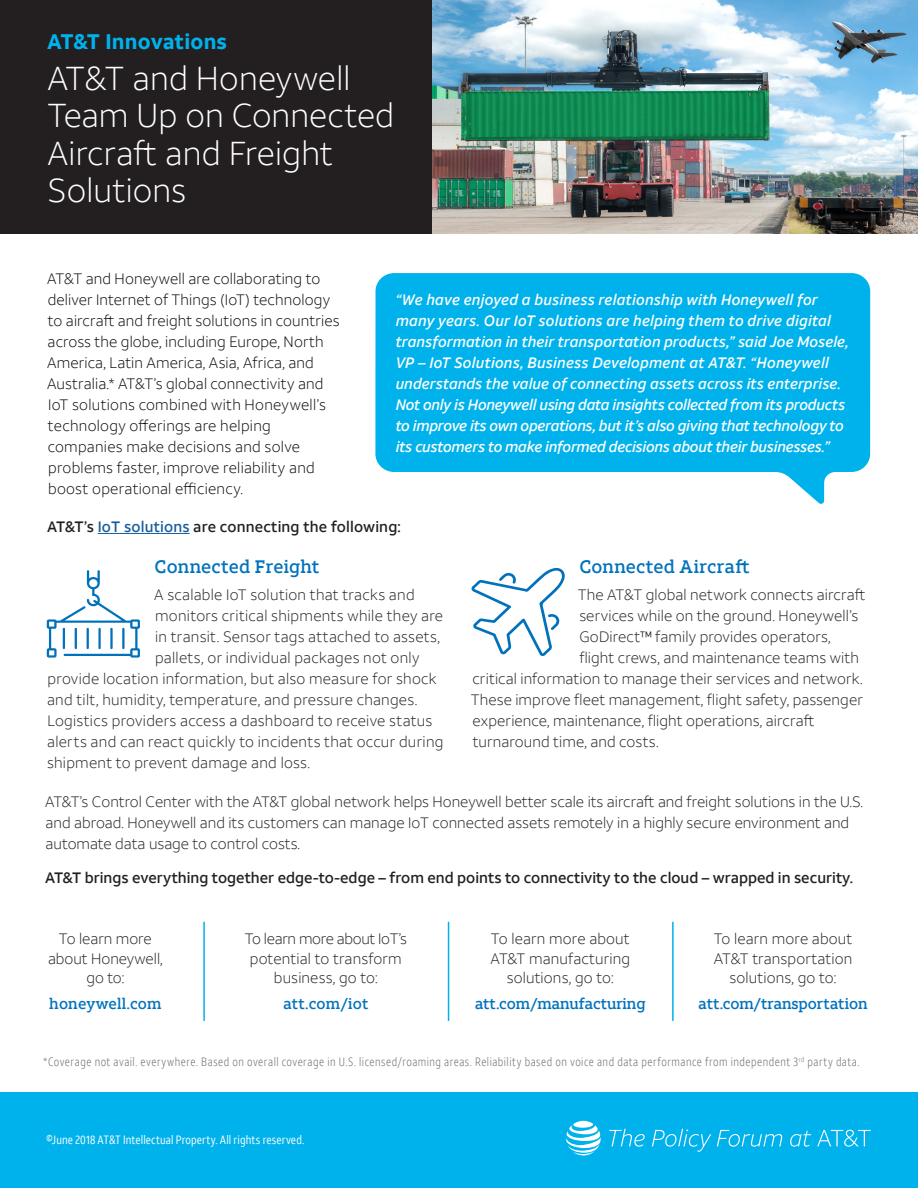
<style>
.page{position:relative;width:918px;height:1188px;background:#fff}
.page>*{position:absolute;margin:0;border:0;box-sizing:border-box;transform-origin:0 0}
.t1{font:300 33px/37.5px "ATT Aleck Sans";letter-spacing:.005em;color:#fff}
.t2{font:700 21px "ATT Aleck Sans";letter-spacing:.01em;color:#00b2ec}
.Body{font:500 18px "ATT Aleck Slab";letter-spacing:.01em;color:#0072bc}
.Body-2{font:300 15px/19.5px "ATT Aleck Sans";letter-spacing:.01em;color:#231f20;text-align:center}
.t3{font:italic 500 15px/21px "ATT Aleck Sans";color:#fff}
.Body-3{font:300 15px/21px "ATT Aleck Sans";letter-spacing:.01em;color:#0a0604}
.Body-4{font:500 15px "ATT Aleck Sans";color:#231f20}
.Body-5{font:500 15px "ATT Aleck Slab";letter-spacing:-.01em;color:#0072bc}
.Body-6{font:500 15px "ATT Aleck Slab";letter-spacing:.01em;color:#0072bc}
.Body-7{font:300 12px "ATT Aleck Cd";letter-spacing:.04em;color:#6c6d70}
.t4{font:12px "ATT Aleck Cd";letter-spacing:.005em;color:#fff}
.s1{color:#175d9e}
</style>
<div class="page">
<img style="left:432px;top:0;width:486px;height:233px">
<div style="left:0;top:1093px;width:918px;height:95px;background:#00b2ec"></div>
<div style="left:0;top:0;width:432px;height:233px;background:#231f20"></div>
<svg style="left:566px;top:1121px;width:35px;height:34px"></svg>
<svg style="left:817px;top:1130px;width:54px;height:17px"></svg>
<svg style="left:609px;top:1129px;width:202px;height:23px"></svg>
<hr style="left:98px;top:533px;width:92px;height:1px;background:#175d9e">
<svg style="left:375px;top:273px;width:495px;height:231px;background:#22bcee"></svg>
<svg style="left:471px;top:568px;width:94px;height:89px"></svg>
<svg style="left:47px;top:570px;width:93px;height:88px"></svg>
<hr style="left:203px;top:922px;width:2px;height:99px;background:#00b2ec">
<hr style="left:448px;top:922px;width:1px;height:99px;background:#00b2ec">
<hr style="left:672px;top:922px;width:2px;height:99px;background:#00b2ec">
<p class="t2" style="left:47px;top:28px;width:181px">AT&amp;T Innovations</p>
<p class="t1" style="left:48px;top:59px;width:348px">AT&amp;T and Honeywell<br>Team Up on Connected<br>Aircraft and Freight<br>Solutions</p>
<p class="Body-3" style="left:47px;top:268px;width:294px">AT&amp;T and Honeywell are collaborating to deliver Internet of Things (IoT) technology to aircraft and freight solutions in countries across the globe, including Europe, North America, Latin America, Asia, Africa, and Australia.* AT&amp;T’s global connectivity and IoT solutions combined with Honeywell’s technology offerings are helping companies make decisions and solve problems faster, improve reliability and boost operational efficiency.</p>
<p class="t3" style="left:396px;top:289px;width:455px">“We have enjoyed a business relationship with Honeywell for many years. Our IoT solutions are helping them to drive digital transformation in their transportation products,” said Joe Mosele, VP – IoT Solutions, Business Development at AT&amp;T. “Honeywell understands the value of connecting assets across its enterprise.<br>Not only is Honeywell using data insights collected from its products to improve its own operations, but it’s also giving that technology to its customers to make informed decisions about their businesses.”</p>
<p class="Body-4" style="left:47px;top:517px;width:355px">AT&amp;T’s <span class="s1">IoT solutions</span> are connecting the following:</p>
<p class="Body" style="left:155px;top:555px;width:167px">Connected Freight</p>
<p class="Body-2" style="left:154px;top:585px;width:262px">A scalable IoT solution that tracks and</p>
<p class="Body-2" style="left:155px;top:606px;width:290px">monitors critical shipments while they are</p>
<p class="Body-2" style="left:155px;top:627px;width:286px">in transit. Sensor tags attached to assets,</p>
<p class="Body-2" style="left:155px;top:648px;width:266px">pallets, or individual packages not only</p>
<p class="Body-2" style="left:48px;top:669px;width:391px">provide location information, but also measure for shock</p>
<p class="Body-2" style="left:47px;top:690px;width:372px">and tilt, humidity, temperature, and pressure changes.</p>
<p class="Body-2" style="left:48px;top:711px;width:386px">Logistics providers access a dashboard to receive status</p>
<p class="Body-2" style="left:47px;top:732px;width:398px">alerts and can react quickly to incidents that occur during</p>
<p class="Body-2" style="left:47px;top:753px;width:265px">shipment to prevent damage and loss.</p>
<p class="Body" style="left:579px;top:555px;width:172px">Connected Aircraft</p>
<p class="Body-2" style="left:578px;top:585px;width:289px">The AT&amp;T global network connects aircraft</p>
<p class="Body-2" style="left:579px;top:606px;width:281px">services while on the ground. Honeywell’s</p>
<p class="Body-2" style="left:579px;top:627px;width:253px">GoDirect™ family provides operators,</p>
<p class="Body-2" style="left:579px;top:648px;width:281px">flight crews, and maintenance teams with</p>
<p class="Body-2" style="left:472px;top:669px;width:392px">critical information to manage their services and network.</p>
<p class="Body-2" style="left:471px;top:690px;width:394px">These improve fleet management, flight safety, passenger</p>
<p class="Body-2" style="left:472px;top:711px;width:343px">experience, maintenance, flight operations, aircraft</p>
<p class="Body-2" style="left:473px;top:732px;width:187px">turnaround time, and costs.</p>
<p class="Body-2" style="left:45px;top:791px;width:819px;line-height:21px;text-align:left">AT&amp;T’s Control Center with the AT&amp;T global network helps Honeywell better scale its aircraft and freight solutions in the U.S. and abroad. Honeywell and its customers can manage IoT connected assets remotely in a highly secure environment and automate data usage to control costs.</p>
<p class="Body-4" style="left:45px;top:868px;width:809px">AT&amp;T brings everything together edge-to-edge – from end points to connectivity to the cloud – wrapped in security.</p>
<p class="Body-2" style="left:48px;top:929px;width:116px">To learn more about Honeywell, go to:</p>
<p class="Body-2" style="left:245px;top:929px;width:164px">To learn more about IoT’s potential to transform business, go to:</p>
<p class="Body-2" style="left:491px;top:929px;width:141px">To learn more about<br>AT&amp;T manufacturing solutions, go to:</p>
<p class="Body-2" style="left:714px;top:929px;width:140px">To learn more about<br>AT&amp;T transportation solutions, go to:</p>
<p class="Body-6" style="left:49px;top:994px;width:114px">honeywell.com</p>
<p class="Body-6" style="left:283px;top:994px;width:87px">att.com/iot</p>
<p class="Body-5" style="left:475px;top:994px;width:173px">att.com/manufacturing</p>
<p class="Body-5" style="left:698px;top:994px;width:171px">att.com/transportation</p>
<p class="Body-7" style="left:43px;top:1055px;width:818px">*Coverage not avail. everywhere. Based on overall coverage in U.S. licensed/roaming areas. Reliability based on voice and data performance from independent 3<sup>rd</sup> party data.</p>
<p class="t4" style="left:46px;top:1133px;width:259px">©June 2018 AT&amp;T Intellectual Property. All rights reserved.</p>
</div>
